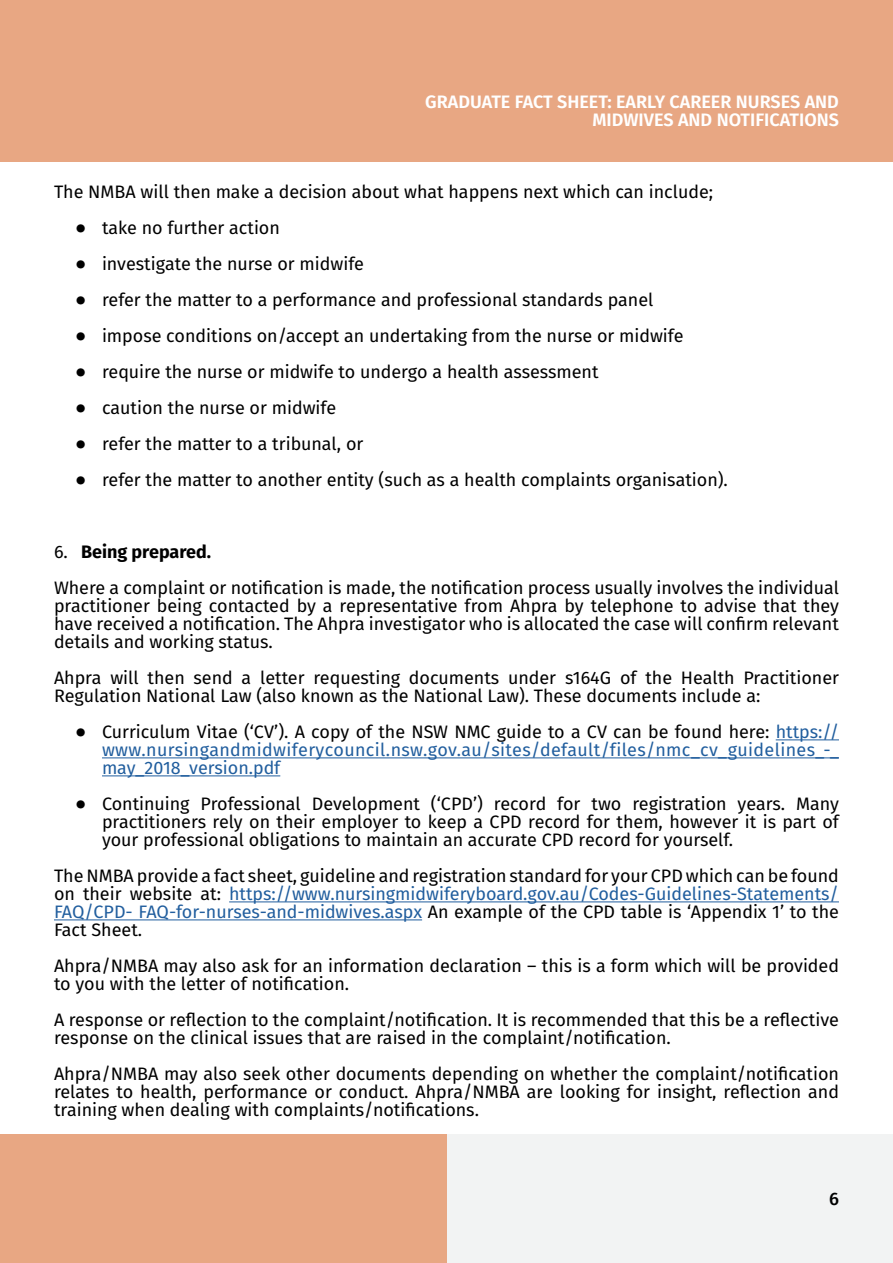
<style>
.page{position:relative;width:893px;height:1263px;background:#fff}
.page>*{position:absolute;margin:0;border:0;box-sizing:border-box;transform-origin:0 0}
.t1{font:18px/18px "Fira Sans";color:#000}
.t2{font:18px/18px "Fira Sans";letter-spacing:.02em;color:#215e9e;text-align:justify}
.t3{font:600 18px/18px "Fira Sans";color:#fff;text-align:right}
.t4{font:500 18px "Fira Sans";color:#000}
.s1{font-weight:700}
.s2{color:#000}
.s3{color:#215e9e}
</style>
<div class="page">
<div style="left:446px;top:1134px;width:447px;height:129px;background:#f2f3f3"></div>
<div style="left:0;top:0;width:893px;height:162px;background:#e8a783"></div>
<div style="left:0;top:1134px;width:446px;height:129px;background:#e8a783"></div>
<hr style="left:776px;top:739px;width:63px;height:1px;background:#215e9e">
<hr style="left:102px;top:757px;width:737px;height:1px;background:#215e9e">
<hr style="left:102px;top:775px;width:178px;height:1px;background:#215e9e">
<hr style="left:229px;top:901px;width:610px;height:1px;background:#215e9e">
<hr style="left:54px;top:919px;width:368px;height:1px;background:#215e9e">
<p class="t3" style="left:425px;top:92px;width:415px">GRADUATE FACT SHEET: EARLY CAREER NURSES AND<br>MIDWIVES AND NOTIFICATIONS</p>
<p class="t1" style="left:75px;top:173px;width:654px;line-height:36px;text-indent:-21px">The NMBA will then make a decision about what happens next which can include; ⦁ take no further action<br>⦁ investigate the nurse or midwife<br>⦁ refer the matter to a performance and professional standards panel<br>⦁ impose conditions on/accept an undertaking from the nurse or midwife<br>⦁ require the nurse or midwife to undergo a health assessment<br>⦁ caution the nurse or midwife<br>⦁ refer the matter to a tribunal, or<br>⦁ refer the matter to another entity (such as a health complaints organisation).</p>
<p class="t1" style="left:54px;top:533px;width:786px;line-height:36px">6. <span class="s1">Being prepared.<br></span>Where a complaint or notification is made, the notification process usually involves the individual</p>
<p class="t1" style="left:54px;top:596px;width:786px;text-align:justify">practitioner being contacted by a representative from Ahpra by telephone to advise that they have received a notification. The Ahpra investigator who is allocated the case will confirm relevant details and working status.</p>
<p class="t1" style="left:54px;top:668px;width:786px">Ahpra will then send a letter requesting documents under s164G of the Health Practitioner<br>Regulation National Law (also known as the National Law). These documents include a:</p>
<p class="t2" style="left:102px;top:722px;width:738px;text-indent:-27px"><span class="s2">⦁ Curriculum Vitae (‘CV’). A copy of the NSW NMC guide to a CV can be found here:</span> https:// www.nursingandmidwiferycouncil.nsw.gov.au/sites/default/files/nmc_cv_guidelines_-_ may_2018_version.pdf</p>
<p class="t1" style="left:102px;top:794px;width:738px;text-align:justify;text-indent:-27px">⦁ Continuing Professional Development (‘CPD’) record for two registration years. Many practitioners rely on their employer to keep a CPD record for them, however it is part of your professional obligations to maintain an accurate CPD record for yourself.</p>
<p class="t1" style="left:54px;top:866px;width:786px;text-align:justify">The NMBA provide a fact sheet, guideline and registration standard for your CPD which can be found on their website at: <span class="s3">https://www.nursingmidwiferyboard.gov.au/Codes-Guidelines-Statements/ FAQ/CPD- FAQ-for-nurses-and-midwives.aspx</span> An example of the CPD table is ‘Appendix 1’ to the Fact Sheet.</p>
<p class="t1" style="left:54px;top:956px;width:786px">Ahpra/NMBA may also ask for an information declaration – this is a form which will be provided to you with the letter of notification.</p>
<p class="t1" style="left:54px;top:1010px;width:786px">A response or reflection to the complaint/notification. It is recommended that this be a reflective response on the clinical issues that are raised in the complaint/notification.</p>
<p class="t1" style="left:54px;top:1064px;width:786px;text-align:justify">Ahpra/NMBA may also seek other documents depending on whether the complaint/notification relates to health, performance or conduct. Ahpra/NMBA are looking for insight, reflection and training when dealing with complaints/notifications.</p>
<p class="t4" style="left:829px;top:1184px;width:11px">6</p>
</div>
